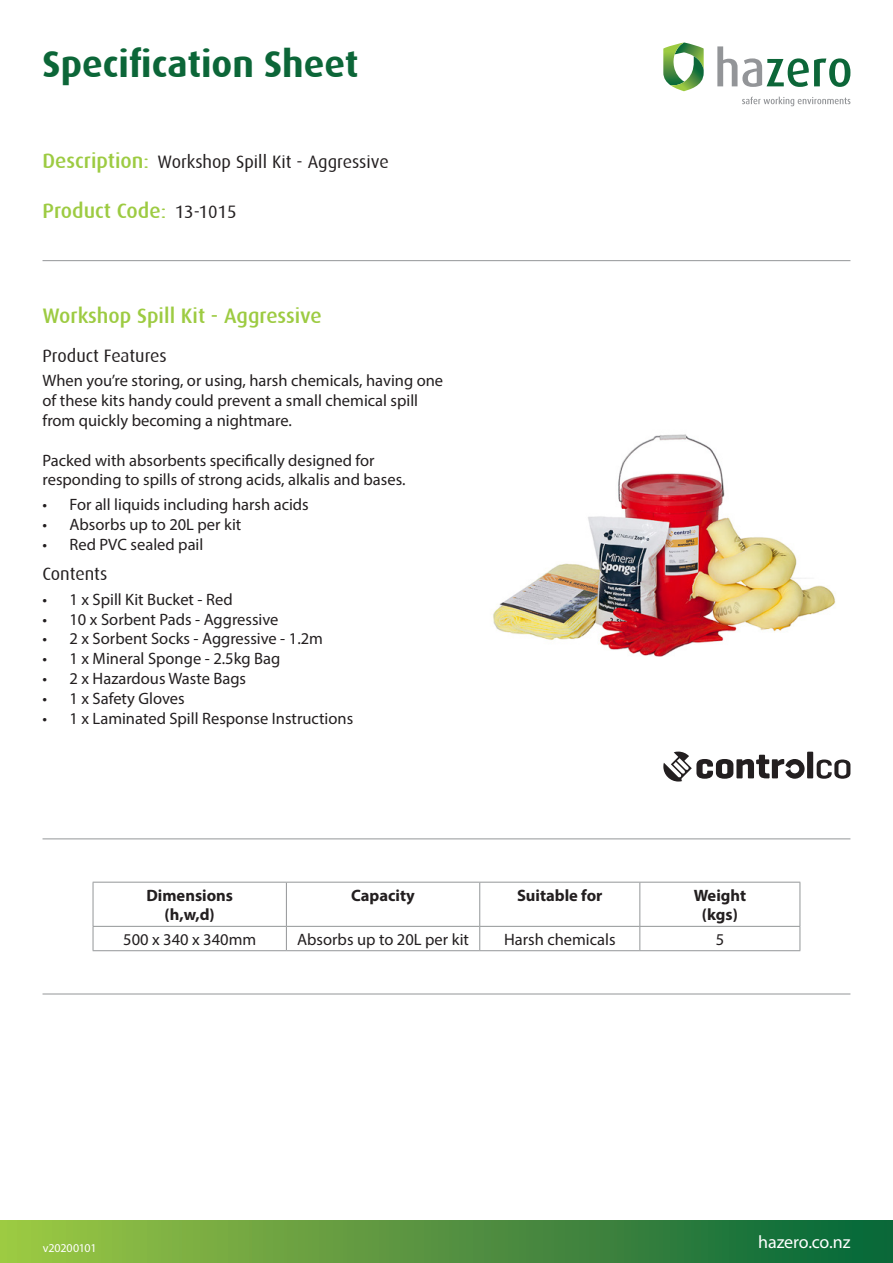
<style>
.page{position:relative;width:893px;height:1263px;background:#fff}
.page>*{position:absolute;margin:0;border:0;box-sizing:border-box;transform-origin:0 0}
.Main_Heading_of_Form{font:700 37.5px "Dax";color:#0c6638}
.Heading{font:500 21px "Dax";color:#9dcb42}
.Sub-heading{font:18px "Dax";color:#231f20}
.t1{font:18px "Myriad Pro";letter-spacing:-.01em;color:#fff}
.Body_text{font:16.5px/19.8px "Myriad Pro";color:#231f20}
.Body_text_-_heading{font:700 16.5px "Myriad Pro";color:#231f20}
.t2{font:12px "Myriad Pro";letter-spacing:-.015em;color:#fff}
</style>
<div class="page">
<svg style="left:717px;top:46px;width:133px;height:41px"></svg>
<svg style="left:742px;top:97px;width:108px;height:9px"></svg>
<svg style="left:663px;top:43px;width:41px;height:48px"></svg>
<div style="left:0;top:1220px;width:893px;height:43px;background:linear-gradient(to right,#9fc544,#06633a)"></div>
<hr style="left:43px;top:260px;width:807px;height:1px;background:#939698">
<img style="left:493px;top:434px;width:343px;height:223px">
<svg style="left:663px;top:752px;width:187px;height:29px"></svg>
<svg style="left:93px;top:927px;width:1px;height:23px"></svg>
<svg style="left:286px;top:927px;width:1px;height:23px"></svg>
<svg style="left:479px;top:927px;width:1px;height:23px"></svg>
<svg style="left:639px;top:927px;width:1px;height:23px"></svg>
<svg style="left:800px;top:927px;width:1px;height:23px"></svg>
<hr style="left:93px;top:950px;width:193px;height:1px;background:#939698">
<hr style="left:286px;top:950px;width:194px;height:1px;background:#939698">
<hr style="left:480px;top:950px;width:160px;height:1px;background:#939698">
<hr style="left:640px;top:950px;width:160px;height:1px;background:#939698">
<hr style="left:93px;top:882px;width:193px;height:1px;background:#939698">
<hr style="left:93px;top:882px;width:1px;height:44px;background:#939698">
<hr style="left:286px;top:882px;width:194px;height:1px;background:#939698">
<hr style="left:286px;top:882px;width:1px;height:44px;background:#939698">
<hr style="left:480px;top:882px;width:160px;height:1px;background:#939698">
<hr style="left:479px;top:882px;width:1px;height:44px;background:#939698">
<hr style="left:640px;top:882px;width:160px;height:1px;background:#939698">
<hr style="left:639px;top:882px;width:1px;height:44px;background:#939698">
<hr style="left:800px;top:882px;width:1px;height:44px;background:#939698">
<hr style="left:93px;top:926px;width:193px;height:1px;background:#939698">
<hr style="left:286px;top:926px;width:194px;height:1px;background:#939698">
<hr style="left:480px;top:926px;width:160px;height:1px;background:#939698">
<hr style="left:640px;top:926px;width:160px;height:1px;background:#939698">
<hr style="left:43px;top:838px;width:807px;height:1px;background:#939698">
<hr style="left:43px;top:994px;width:807px;height:1px;background:#939698">
<p class="Main_Heading_of_Form" style="left:43px;top:43px;width:317px">Specification Sheet</p>
<p class="Heading" style="left:43px;top:149px;width:108px">Description:</p>
<p class="Sub-heading" style="left:158px;top:152px;width:233px">Workshop Spill Kit - Aggressive</p>
<p class="Heading" style="left:43px;top:199px;width:125px">Product Code:</p>
<p class="Sub-heading" style="left:175px;top:202px;width:63px">13-1015</p>
<p class="Heading" style="left:43px;top:304px;width:281px">Workshop Spill Kit - Aggressive</p>
<p class="Sub-heading" style="left:43px;top:346px;width:126px">Product Features</p>
<p class="Body_text" style="left:43px;top:371px;width:402px">When you’re storing, or using, harsh chemicals, having one of these kits handy could prevent a small chemical spill from quickly becoming a nightmare.</p>
<p class="Body_text" style="left:43px;top:450px;width:364px">Packed with absorbents specifically designed for responding to spills of strong acids, alkalis and bases.</p>
<p class="Body_text" style="left:43px;top:495px;width:268px">• For all liquids including harsh acids</p>
<p class="Body_text" style="left:43px;top:514px;width:200px">• Absorbs up to 20L per kit</p>
<p class="Body_text" style="left:43px;top:534px;width:162px">• Red PVC sealed pail</p>
<p class="Sub-heading" style="left:43px;top:563px;width:66px">Contents</p>
<p class="Body_text" style="left:43px;top:589px;width:192px">• 1 x Spill Kit Bucket - Red</p>
<p class="Body_text" style="left:43px;top:609px;width:237px">• 10 x Sorbent Pads - Aggressive</p>
<p class="Body_text" style="left:43px;top:629px;width:282px">• 2 x Sorbent Socks - Aggressive - 1.2m</p>
<p class="Body_text" style="left:43px;top:648px;width:239px">• 1 x Mineral Sponge - 2.5kg Bag</p>
<p class="Body_text" style="left:43px;top:668px;width:205px">• 2 x Hazardous Waste Bags</p>
<p class="Body_text" style="left:43px;top:688px;width:144px">• 1 x Safety Gloves</p>
<p class="Body_text" style="left:43px;top:708px;width:312px">• 1 x Laminated Spill Response Instructions</p>
<p class="Body_text_-_heading" style="left:146px;top:884px;width:88px">Dimensions</p>
<p class="Body_text_-_heading" style="left:165px;top:904px;width:52px">(h,w,d)</p>
<p class="Body_text_-_heading" style="left:351px;top:884px;width:65px">Capacity</p>
<p class="Body_text_-_heading" style="left:517px;top:884px;width:87px">Suitable for</p>
<p class="Body_text_-_heading" style="left:694px;top:884px;width:54px">Weight</p>
<p class="Body_text_-_heading" style="left:702px;top:904px;width:37px">(kgs)</p>
<p class="Body_text" style="left:123px;top:929px;width:134px">500 x 340 x 340mm</p>
<p class="Body_text" style="left:297px;top:929px;width:173px">Absorbs up to 20L per kit</p>
<p class="Body_text" style="left:504px;top:929px;width:113px">Harsh chemicals</p>
<p class="Body_text" style="left:716px;top:929px;width:10px">5</p>
<p class="t2" style="left:43px;top:1240px;width:55px">v20200101</p>
<p class="t1" style="left:758px;top:1231px;width:94px">hazero.co.nz</p>
</div>
